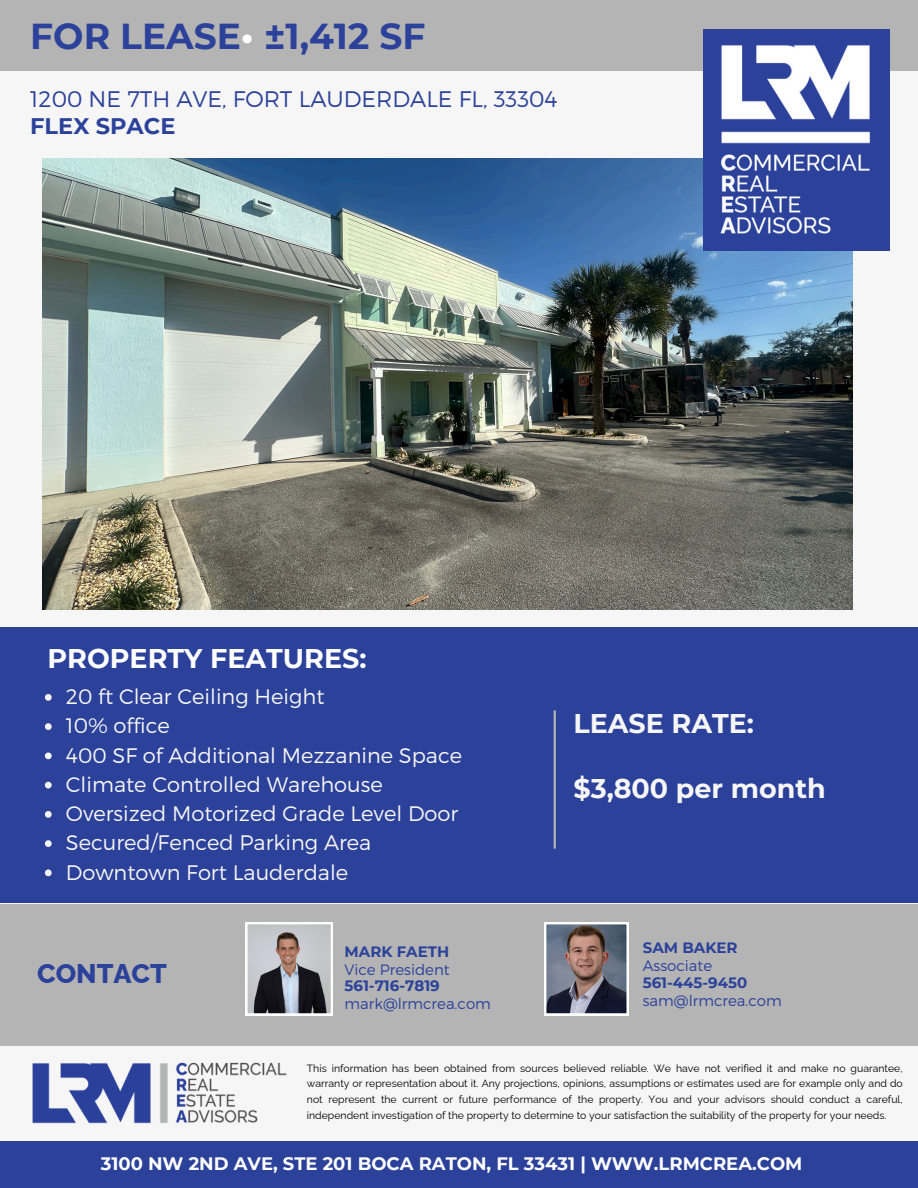
<style>
.page{position:relative;width:918px;height:1188px;background:#f6f6f6}
.page>*{position:absolute;margin:0;border:0;box-sizing:border-box;transform-origin:0 0}
.t1{font:700 36px "Montserrat";color:#2b419a}
.t2{font:700 27px "Montserrat";color:#f6f6f6}
.t3{font:700 27px "Montserrat";color:#fff}
.t4{font:800 27px "Raleway";color:#2b419a}
.t5{font:300 22.5px/27px "Montserrat";color:#2b419a}
.t6{font:300 21px "Montserrat";color:#f6f6f6}
.t7{font:700 18px "Montserrat";color:#fff}
.t8{font:300 15px "Montserrat";color:#2b419a}
.t9{font:700 15px "Montserrat";color:#2b419a}
.t10{font:10.5px/15.8px "Raleway";color:#000;text-align:justify}
.s1{color:#fff}
.s2{font-weight:700}
</style>
<div class="page">
<div style="left:0;top:0;width:918px;height:70px;background:#b4b4b4"></div>
<img style="left:43px;top:158px;width:809px;height:451px">
<div style="left:703px;top:29px;width:187px;height:222px;background:#2b419a"></div>
<div style="left:0;top:904px;width:918px;height:142px;background:#b4b4b4"></div>
<div style="left:0;top:628px;width:918px;height:275px;background:#2b419a"></div>
<div style="left:0;top:1141px;width:918px;height:47px;background:#2b419a"></div>
<img style="left:720px;top:45px;width:150px;height:189px">
<hr style="left:554px;top:710px;width:2px;height:139px;background:#b4b4b4">
<img style="left:32px;top:1062px;width:255px;height:62px">
<img style="left:544px;top:922px;width:85px;height:94px">
<svg style="left:45px;top:694px;width:7px;height:7px"></svg>
<svg style="left:45px;top:723px;width:7px;height:7px"></svg>
<svg style="left:45px;top:752px;width:7px;height:7px"></svg>
<svg style="left:45px;top:782px;width:7px;height:6px"></svg>
<svg style="left:45px;top:811px;width:7px;height:7px"></svg>
<svg style="left:45px;top:840px;width:7px;height:7px"></svg>
<svg style="left:45px;top:869px;width:7px;height:7px"></svg>
<svg style="left:245px;top:922px;width:88px;height:94px;background:#98969a"></svg>
<p class="t1" style="left:30px;top:14px;width:397px">FOR LEASE<span class="s1">•</span> ±1,412 SF</p>
<p class="t5" style="left:30px;top:84px;width:529px">1200 NE 7TH AVE, FORT LAUDERDALE FL, 33304<br><span class="s2">FLEX SPACE</span></p>
<h4 class="t3" style="left:47px;top:641px;width:320px">PROPERTY FEATURES:</h4>
<p class="t6" style="left:66px;top:683px;width:260px">20 ft Clear Ceiling Height</p>
<p class="t6" style="left:66px;top:712px;width:105px">10% office</p>
<h2 class="t6" style="left:66px;top:741px;width:398px">400 SF of Additional Mezzanine Space</h2>
<p class="t6" style="left:66px;top:771px;width:318px">Climate Controlled Warehouse</p>
<p class="t6" style="left:66px;top:800px;width:394px">Oversized Motorized Grade Level Door</p>
<p class="t6" style="left:66px;top:829px;width:307px">Secured/Fenced Parking Area</p>
<p class="t6" style="left:66px;top:858px;width:284px">Downtown Fort Lauderdale</p>
<p class="t4" style="left:37px;top:958px;width:131px">CONTACT</p>
<p class="t9" style="left:345px;top:942px;width:106px">MARK FAETH</p>
<p class="t8" style="left:345px;top:960px;width:107px">Vice President</p>
<p class="t9" style="left:345px;top:977px;width:97px">561-716-7819</p>
<p class="t8" style="left:345px;top:994px;width:148px">mark@lrmcrea.com</p>
<p class="t2" style="left:573px;top:707px;width:182px">LEASE RATE:</p>
<p class="t2" style="left:573px;top:772px;width:254px">$3,800 per month</p>
<p class="t9" style="left:643px;top:939px;width:96px">SAM BAKER</p>
<p class="t8" style="left:643px;top:956px;width:71px">Associate</p>
<h2 class="t9" style="left:643px;top:974px;width:106px">561-445-9450</h2>
<p class="t8" style="left:643px;top:991px;width:141px">sam@lrmcrea.com</p>
<p class="t10" style="left:307px;top:1060px;width:597px">This information has been obtained from sources believed reliable. We have not verified it and make no guarantee, warranty or representation about it. Any projections, opinions, assumptions or estimates used are for example only and do not represent the current or future performance of the property. You and your advisors should conduct a careful, independent investigation of the property to determine to your satisfaction the suitability of the property for your needs.</p>
<p class="t7" style="left:101px;top:1153px;width:703px">3100 NW 2ND AVE, STE 201 BOCA RATON, FL 33431 | WWW.LRMCREA.COM</p>
</div>
